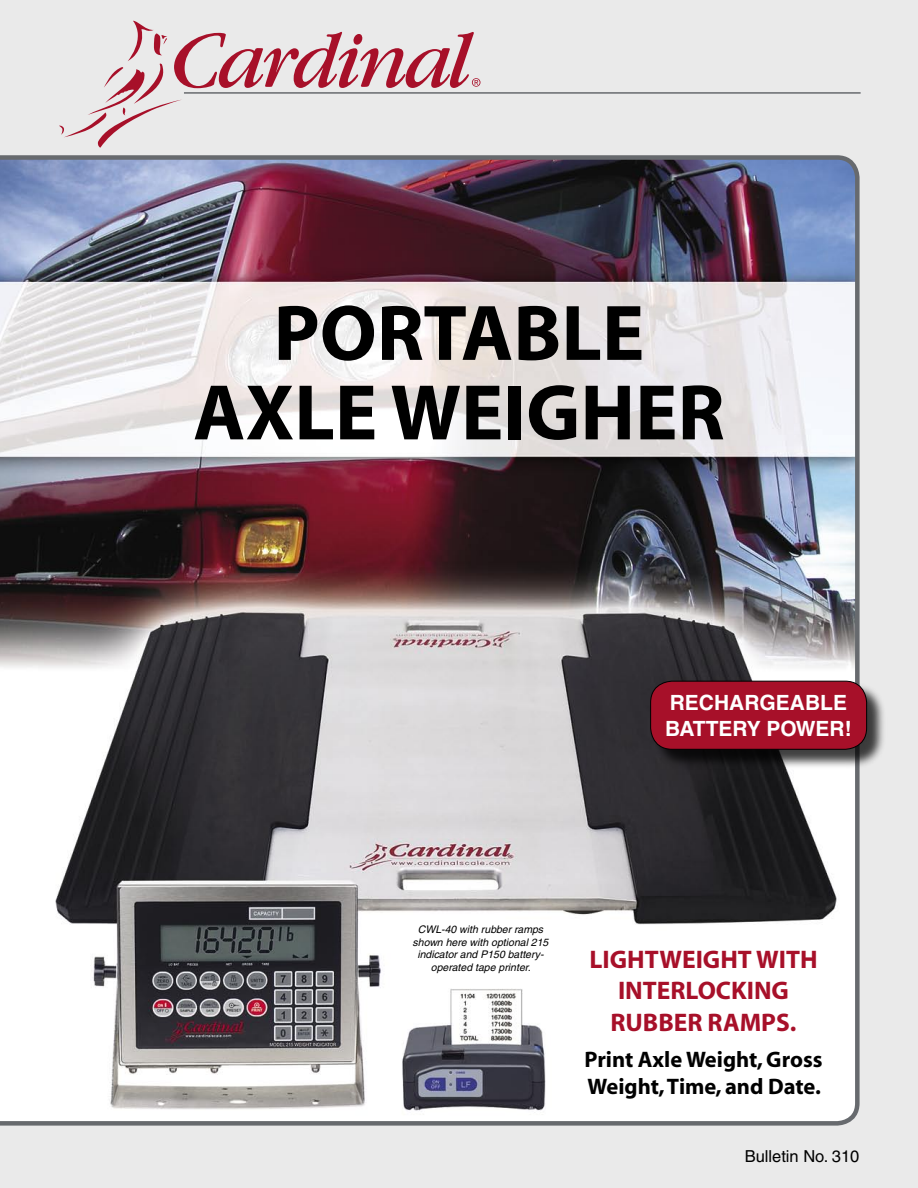
<style>
.page{position:relative;width:918px;height:1188px;background:#eaeaea}
.page>*{position:absolute;margin:0;border:0;box-sizing:border-box;transform-origin:0 0}
.t1{font:700 79.5px "Myriad";color:#000}
.t2{font:700 25.5px/31.5px "Myriad";color:#a71029;text-align:center}
.t3{font:700 22.5px/27px "Myriad";color:#000}
.t4{font:700 21px/25.2px "Helvetica";color:#fff}
.t5{font:16.5px "Helvetica";color:#000}
.t6{font:italic 10.5px/12.6px "Helvetica";color:#000;text-align:center}
</style>
<div class="page">
<img style="left:0;top:153px;width:862px;height:970px">
<hr style="left:184px;top:92px;width:677px;height:2px;background:#676a6e">
<div style="left:651px;top:682px;width:237px;height:88px;background:#000;opacity:.75"></div>
<svg style="left:650px;top:680px;width:217px;height:69px;background:#a0122a"></svg>
<svg style="left:59px;top:21px;width:421px;height:127px;background:#e0ced1"></svg>
<p class="t1" style="left:274px;top:292px;width:372px">PORTABLE</p>
<p class="t1" style="left:193px;top:372px;width:533px">AXLE WEIGHER</p>
<p class="t4" style="left:665px;top:690px;width:188px">RECHARGEABLE<br>BATTERY POWER!</p>
<p class="t6" style="left:413px;top:923px;width:137px">CWL-40 with rubber ramps shown here with optional 215 indicator and P150 battery&shy;operated tape printer.</p>
<p class="t2" style="left:590px;top:945px;width:230px">LIGHTWEIGHT WITH<br>INTERLOCKING<br>RUBBER RAMPS.</p>
<p class="t3" style="left:585px;top:1047px;width:240px">Print Axle Weight, Gross<br>Weight, Time, and Date.</p>
<p class="t5" style="left:745px;top:1146px;width:116px">Bulletin No. 310</p>
</div>
